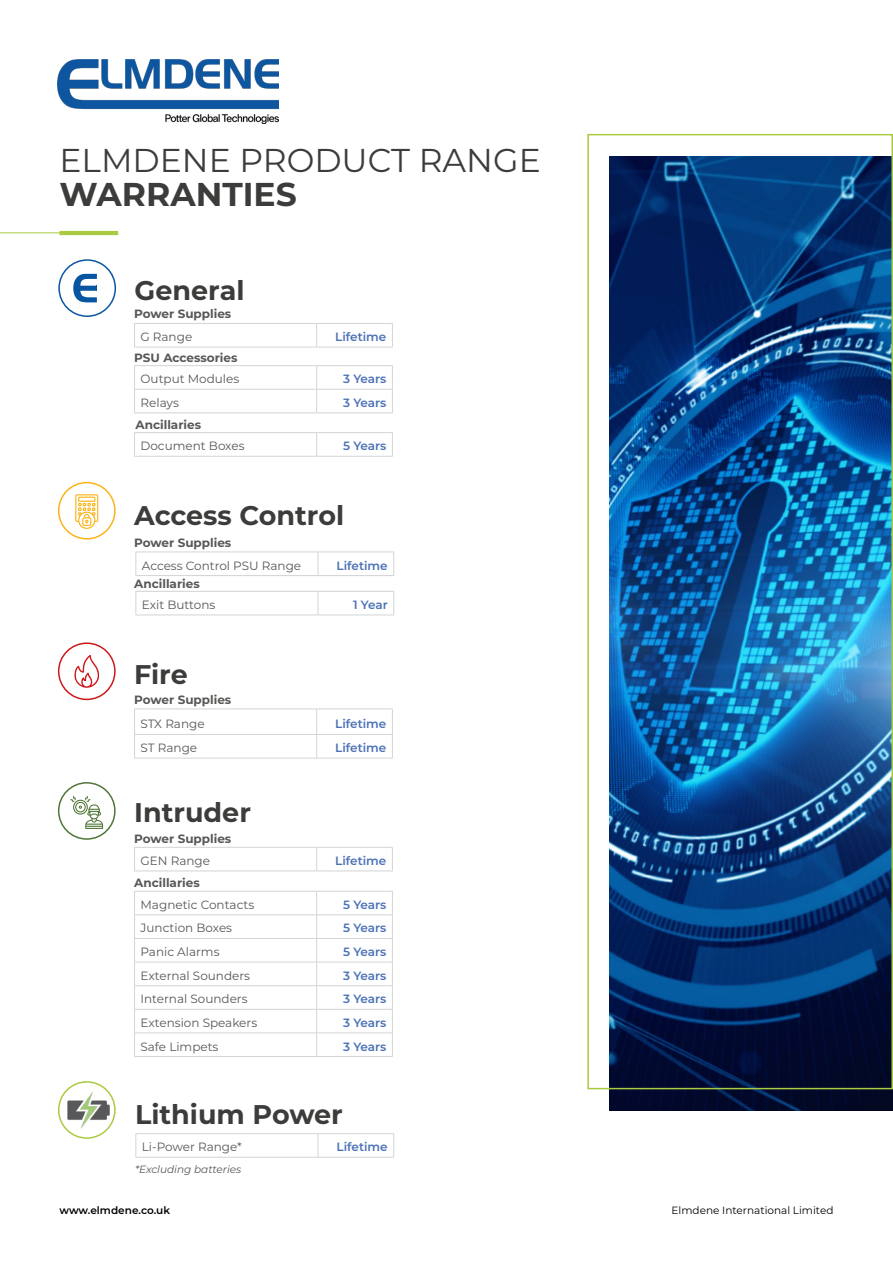
<style>
.page{position:relative;width:893px;height:1263px;background:#fff}
.page>*{position:absolute;margin:0;border:0;box-sizing:border-box;transform-origin:0 0}
.t1{font:33px "Montserrat";color:#3c3c3b}
.t2{font:700 33px "Montserrat";color:#3c3c3b}
.t3{font:700 27px "Montserrat";color:#3c3c3b}
.t4{font:12px "Montserrat";color:#575756}
.t5{font:600 12px "Montserrat";color:#4b71b5}
.t6{font:700 12px "Montserrat";color:#575756}
.t7{font:10.5px "Montserrat";color:#000}
.t8{font:italic 10.5px "Montserrat";color:#575756}
.t9{font:600 10.5px "Montserrat";color:#000}
</style>
<div class="page">
<div style="left:58px;top:259px;width:58px;height:58px;border:2px solid #0856a2;border-radius:50%"></div>
<svg style="left:73px;top:274px;width:24px;height:28px"></svg>
<div style="left:58px;top:482px;width:58px;height:57px;border:2px solid #fab319;border-radius:50%"></div>
<svg style="left:75px;top:494px;width:23px;height:35px"></svg>
<div style="left:58px;top:642px;width:58px;height:58px;border:2px solid #cd1719;border-radius:50%"></div>
<svg style="left:74px;top:655px;width:25px;height:33px"></svg>
<svg style="left:60px;top:231px;width:58px;height:4px"></svg>
<hr style="left:0;top:233px;width:115px;height:1px;background:#aaca41">
<div style="left:58px;top:782px;width:58px;height:58px;border:2px solid #4f7636;border-radius:50%"></div>
<svg style="left:70px;top:796px;width:33px;height:33px"></svg>
<img style="left:610px;top:156px;width:283px;height:954px">
<div style="left:587px;top:134px;width:306px;height:955px;border:2px solid #aaca41"></div>
<img style="left:59px;top:1082px;width:57px;height:57px">
<svg style="left:134px;top:323px;width:259px;height:24px"></svg>
<hr style="left:134px;top:347px;width:183px;height:1px;background:#d2d4d5">
<hr style="left:317px;top:347px;width:76px;height:1px;background:#d2d4d5">
<hr style="left:134px;top:365px;width:183px;height:1px;background:#d2d4d5">
<hr style="left:317px;top:365px;width:76px;height:1px;background:#d2d4d5">
<svg style="left:134px;top:366px;width:259px;height:46px"></svg>
<hr style="left:134px;top:412px;width:183px;height:1px;background:#d2d4d5">
<hr style="left:317px;top:412px;width:76px;height:1px;background:#d2d4d5">
<hr style="left:134px;top:432px;width:183px;height:1px;background:#d2d4d5">
<hr style="left:317px;top:432px;width:76px;height:1px;background:#d2d4d5">
<svg style="left:134px;top:433px;width:259px;height:23px"></svg>
<hr style="left:134px;top:456px;width:183px;height:1px;background:#d2d4d5">
<hr style="left:317px;top:456px;width:76px;height:1px;background:#d2d4d5">
<svg style="left:135px;top:552px;width:259px;height:23px"></svg>
<hr style="left:135px;top:575px;width:183px;height:1px;background:#d2d4d5">
<hr style="left:318px;top:575px;width:76px;height:1px;background:#d2d4d5">
<svg style="left:135px;top:591px;width:259px;height:23px"></svg>
<hr style="left:135px;top:614px;width:183px;height:1px;background:#d2d4d5">
<hr style="left:318px;top:614px;width:76px;height:1px;background:#d2d4d5">
<hr style="left:134px;top:708px;width:183px;height:1px;background:#d2d4d5">
<hr style="left:317px;top:708px;width:76px;height:1px;background:#d2d4d5">
<svg style="left:134px;top:709px;width:259px;height:49px"></svg>
<hr style="left:134px;top:758px;width:183px;height:1px;background:#d2d4d5">
<hr style="left:317px;top:758px;width:76px;height:1px;background:#d2d4d5">
<svg style="left:134px;top:847px;width:259px;height:23px"></svg>
<hr style="left:134px;top:870px;width:183px;height:1px;background:#d2d4d5">
<hr style="left:317px;top:870px;width:76px;height:1px;background:#d2d4d5">
<svg style="left:134px;top:891px;width:259px;height:165px"></svg>
<hr style="left:134px;top:1056px;width:183px;height:1px;background:#d2d4d5">
<hr style="left:317px;top:1056px;width:76px;height:1px;background:#d2d4d5">
<svg style="left:135px;top:1133px;width:259px;height:24px"></svg>
<hr style="left:135px;top:1157px;width:183px;height:1px;background:#d2d4d5">
<hr style="left:318px;top:1157px;width:76px;height:1px;background:#d2d4d5">
<img style="left:57px;top:59px;width:222px;height:64px">
<h1 class="t1" style="left:60px;top:137px;width:483px">ELMDENE PRODUCT RANGE</h1>
<h1 class="t2" style="left:60px;top:171px;width:239px">WARRANTIES</h1>
<h2 class="t3" style="left:135px;top:271px;width:111px">General</h2>
<p class="t6" style="left:134px;top:305px;width:99px">Power Supplies</p>
<p class="t6" style="left:134px;top:349px;width:105px">PSU Accessories</p>
<p class="t4" style="left:141px;top:329px;width:53px">G Range</p>
<p class="t5" style="left:335px;top:328px;width:53px">Lifetime</p>
<p class="t4" style="left:141px;top:371px;width:100px">Output Modules</p>
<p class="t5" style="left:343px;top:370px;width:45px">3 Years</p>
<p class="t4" style="left:141px;top:394px;width:40px">Relays</p>
<p class="t5" style="left:343px;top:394px;width:45px">3 Years</p>
<p class="t4" style="left:141px;top:438px;width:106px">Document Boxes</p>
<p class="t5" style="left:343px;top:437px;width:45px">5 Years</p>
<p class="t6" style="left:135px;top:416px;width:67px">Ancillaries</p>
<h2 class="t3" style="left:134px;top:496px;width:212px">Access Control</h2>
<p class="t6" style="left:134px;top:534px;width:99px">Power Supplies</p>
<p class="t4" style="left:142px;top:557px;width:161px">Access Control PSU Range</p>
<p class="t5" style="left:337px;top:557px;width:53px">Lifetime</p>
<p class="t4" style="left:142px;top:596px;width:75px">Exit Buttons</p>
<p class="t5" style="left:353px;top:596px;width:36px">1 Year</p>
<p class="t6" style="left:134px;top:575px;width:67px">Ancillaries</p>
<h2 class="t3" style="left:134px;top:655px;width:55px">Fire</h2>
<p class="t6" style="left:134px;top:691px;width:99px">Power Supplies</p>
<p class="t4" style="left:141px;top:715px;width:66px">STX Range</p>
<p class="t5" style="left:335px;top:715px;width:53px">Lifetime</p>
<p class="t4" style="left:141px;top:740px;width:58px">ST Range</p>
<p class="t5" style="left:335px;top:739px;width:53px">Lifetime</p>
<h2 class="t3" style="left:134px;top:793px;width:118px">Intruder</h2>
<p class="t6" style="left:134px;top:830px;width:99px">Power Supplies</p>
<p class="t4" style="left:141px;top:852px;width:71px">GEN Range</p>
<p class="t5" style="left:335px;top:852px;width:53px">Lifetime</p>
<p class="t4" style="left:141px;top:896px;width:115px">Magnetic Contacts</p>
<p class="t5" style="left:343px;top:896px;width:45px">5 Years</p>
<p class="t4" style="left:141px;top:920px;width:93px">Junction Boxes</p>
<p class="t5" style="left:343px;top:920px;width:45px">5 Years</p>
<p class="t4" style="left:141px;top:943px;width:80px">Panic Alarms</p>
<p class="t5" style="left:343px;top:943px;width:45px">5 Years</p>
<p class="t4" style="left:141px;top:967px;width:111px">External Sounders</p>
<p class="t5" style="left:343px;top:967px;width:45px">3 Years</p>
<p class="t4" style="left:141px;top:991px;width:109px">Internal Sounders</p>
<p class="t5" style="left:343px;top:990px;width:45px">3 Years</p>
<p class="t4" style="left:141px;top:1014px;width:118px">Extension Speakers</p>
<p class="t5" style="left:343px;top:1014px;width:45px">3 Years</p>
<p class="t4" style="left:141px;top:1038px;width:79px">Safe Limpets</p>
<p class="t5" style="left:343px;top:1038px;width:45px">3 Years</p>
<p class="t6" style="left:134px;top:874px;width:67px">Ancillaries</p>
<h2 class="t3" style="left:135px;top:1095px;width:209px">Lithium Power</h2>
<p class="t4" style="left:142px;top:1139px;width:101px">Li-Power Range*</p>
<p class="t5" style="left:337px;top:1138px;width:53px">Lifetime</p>
<p class="t8" style="left:135px;top:1162px;width:108px">*Excluding batteries</p>
<p class="t9" style="left:60px;top:1202px;width:112px">www.elmdene.co.uk</p>
<p class="t7" style="left:672px;top:1203px;width:163px">Elmdene International Limited</p>
</div>
